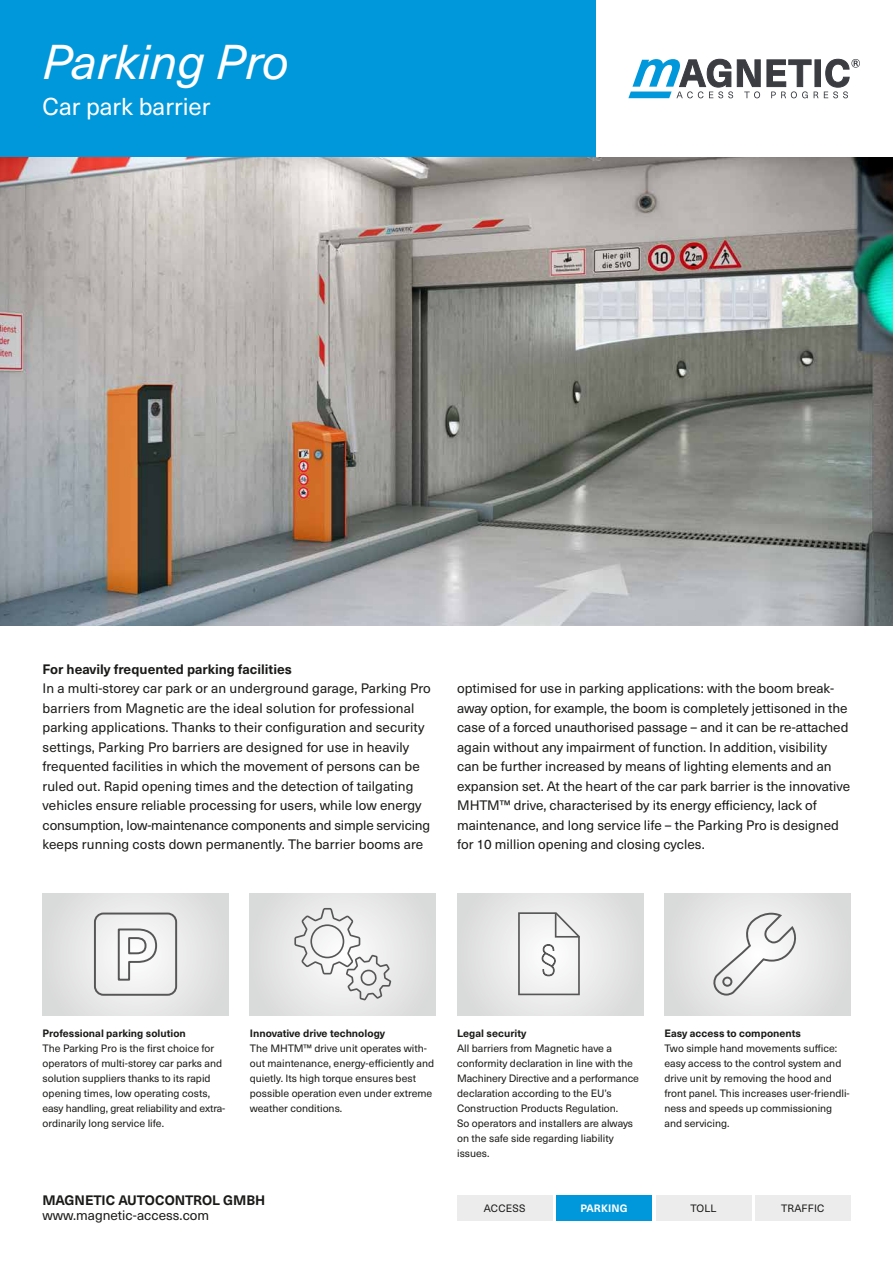
<style>
.page{position:relative;width:893px;height:1263px;background:#fff}
.page>*{position:absolute;margin:0;border:0;box-sizing:border-box;transform-origin:0 0}
.t1{font:italic 48px "Neue Haas Unica Pro";color:#fff}
.t2{font:24px "Neue Haas Unica Pro";color:#fff}
.t3{font:13.5px/19.5px "Neue Haas Unica Pro";color:#1a1a18}
.t4{font:700 13.5px "Neue Haas Unica Pro";color:#1a1a18}
.t5{font:10.5px/15px "Neue Haas Unica Pro";color:#1a1a18}
.t6{font:700 10.5px "Neue Haas Unica Pro";color:#1a1a18}
.t7{font:700 10.5px "Neue Haas Unica Pro";letter-spacing:.01em;color:#fff}
.t8{font:10.5px "Neue Haas Unica Pro";letter-spacing:.02em;color:#1a1a18}
</style>
<div class="page">
<div style="left:457px;top:1195px;width:95px;height:25px;background:#ececed"></div>
<div style="left:556px;top:1195px;width:96px;height:25px;background:#0098da"></div>
<div style="left:656px;top:1195px;width:95px;height:25px;background:#ececed"></div>
<div style="left:755px;top:1195px;width:95px;height:25px;background:#ececed"></div>
<div style="left:815px;top:60px;width:5px;height:27px;background:#3a3c42"></div>
<svg style="left:628px;top:59px;width:132px;height:39px"></svg>
<svg style="left:767px;top:60px;width:51px;height:38px"></svg>
<svg style="left:824px;top:59px;width:36px;height:39px"></svg>
<div style="left:0;top:0;width:595px;height:157px;background:#0098da"></div>
<div style="left:250px;top:893px;width:186px;height:122px;background:#e1e2e2"></div>
<svg style="left:294px;top:908px;width:97px;height:92px"></svg>
<img style="left:0;top:157px;width:893px;height:468px">
<div style="left:43px;top:893px;width:186px;height:122px;background:linear-gradient(to right,#e6e7e7,#e6e6e6)"></div>
<svg style="left:117px;top:927px;width:41px;height:55px"></svg>
<div style="left:94px;top:912px;width:83px;height:84px;border:2px solid #565656;border-radius:9px"></div>
<div style="left:457px;top:893px;width:186px;height:122px;background:#e4e4e4"></div>
<svg style="left:518px;top:912px;width:63px;height:83px"></svg>
<div style="left:664px;top:893px;width:186px;height:122px;background:#e2e2e2"></div>
<svg style="left:709px;top:907px;width:96px;height:91px"></svg>
<h1 class="t1" style="left:43px;top:34px;width:248px">Parking Pro</h1>
<h2 class="t2" style="left:43px;top:92px;width:169px">Car park barrier</h2>
<p class="t4" style="left:43px;top:661px;width:251px">For heavily frequented parking facilities</p>
<p class="t3" style="left:43px;top:679px;width:390px">In a multi-storey car park or an underground garage, Parking Pro barriers from Magnetic are the ideal solution for professional parking applications. Thanks to their configuration and security settings, Parking Pro barriers are designed for use in heavily frequented facilities in which the movement of persons can be ruled out. Rapid opening times and the detection of tailgating vehicles ensure reliable processing for users, while low energy consumption, low-maintenance components and simple servicing keeps running costs down permanently. The barrier booms are</p>
<p class="t3" style="left:457px;top:679px;width:395px">optimised for use in parking applications: with the boom break&shy;away option, for example, the boom is completely jettisoned in the case of a forced unauthorised passage – and it can be re-attached again without any impairment of function. In addition, visibility can be further increased by means of lighting elements and an expansion set. At the heart of the car park barrier is the innovative MHTM™ drive, characterised by its energy efficiency, lack of maintenance, and long service life – the Parking Pro is designed for 10 million opening and closing cycles.</p>
<p class="t6" style="left:43px;top:1027px;width:145px">Professional parking solution</p>
<p class="t5" style="left:43px;top:1041px;width:184px">The Parking Pro is the first choice for operators of multi-storey car parks and solution suppliers thanks to its rapid opening times, low operating costs, easy handling, great reliability and extra&shy;ordinarily long service life.</p>
<p class="t6" style="left:250px;top:1027px;width:137px">Innovative drive technology</p>
<p class="t5" style="left:250px;top:1041px;width:186px">The MHTM™ drive unit operates with&shy;out maintenance, energy-efficiently and quietly. Its high torque ensures best possible operation even under extreme weather conditions.</p>
<p class="t4" style="left:43px;top:1192px;width:224px">MAGNETIC AUTOCONTROL GMBH</p>
<p class="t3" style="left:43px;top:1206px;width:168px">www.magnetic-access.com</p>
<p class="t6" style="left:457px;top:1027px;width:71px">Legal security</p>
<p class="t5" style="left:457px;top:1041px;width:183px">All barriers from Magnetic have a conformity declaration in line with the Machinery Directive and a performance declaration according to the EU’s Construction Products Regulation.<br>So operators and installers are always on the safe side regarding liability issues.</p>
<p class="t6" style="left:664px;top:1027px;width:138px">Easy access to components</p>
<p class="t5" style="left:664px;top:1041px;width:187px">Two simple hand movements suffice: easy access to the control system and drive unit by removing the hood and front panel. This increases user-friendli&shy;ness and speeds up commissioning and servicing.</p>
<p class="t5" style="left:484px;top:1201px;width:43px">ACCESS</p>
<p class="t7" style="left:580px;top:1201px;width:49px">PARKING</p>
<p class="t5" style="left:690px;top:1201px;width:28px">TOLL</p>
<p class="t8" style="left:781px;top:1202px;width:45px">TRAFFIC</p>
</div>
